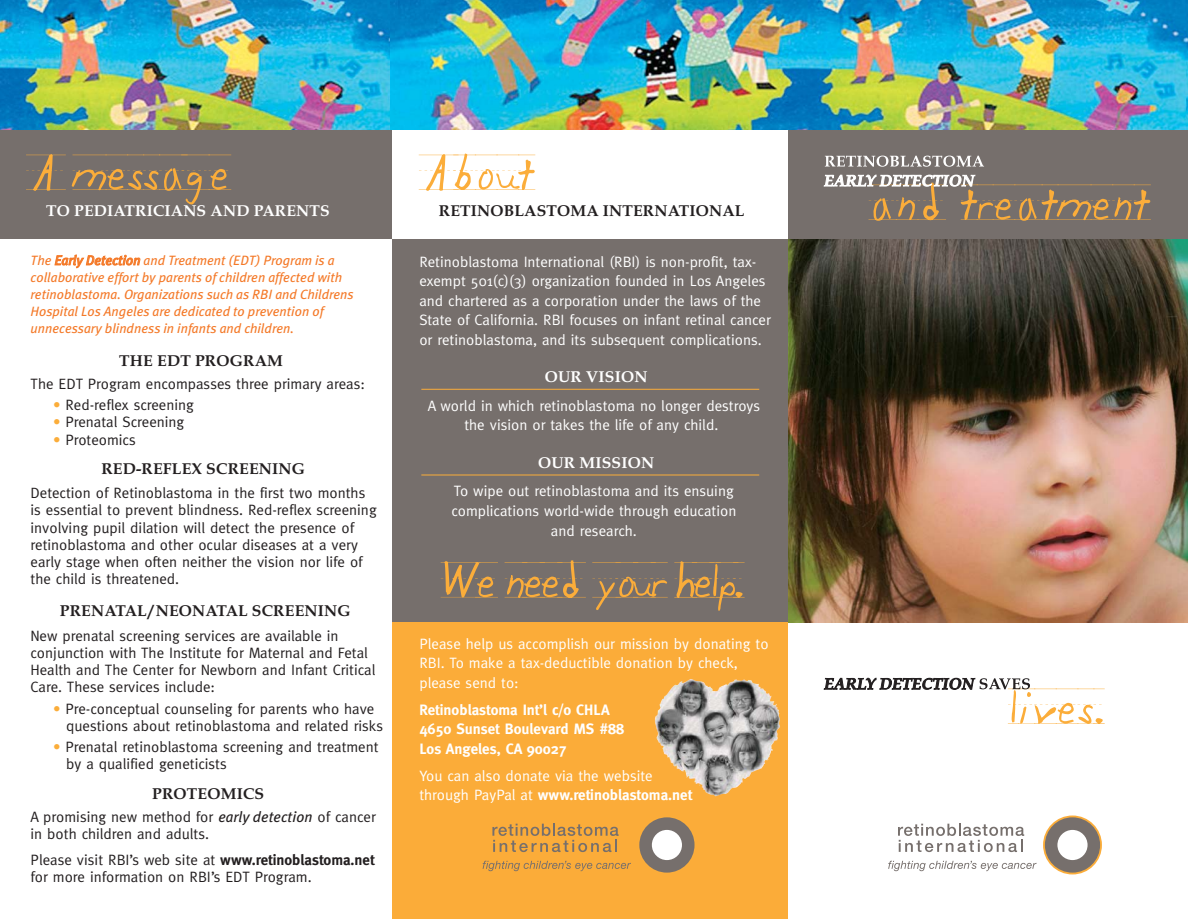
<style>
.page{position:relative;width:1188px;height:919px;background:#fff}
.page>*{position:absolute;margin:0;border:0;box-sizing:border-box;transform-origin:0 0}
.t1{font:700 15.75px "Book Antiqua";letter-spacing:.01em;color:#231f20}
.t2{font:700 15.75px "Book Antiqua";letter-spacing:.01em;color:#fff}
.t3{font:15px/17.1px "Meta";color:#231f20}
.t4{font:15px/19.5px "Meta";color:#fff}
.t5{font:700 15px/19.5px "Meta";color:#fff}
.t6{font:italic 13.5px/17.1px "Meta Plus";color:#f47928}
.s1{color:#fbad3a}
.s2{font-family:"Meta Plus";font-style:italic}
.s3{font-weight:700}
</style>
<div class="page">
<svg style="left:898px;top:823px;width:126px;height:28px"></svg>
<svg style="left:888px;top:860px;width:149px;height:10px"></svg>
<svg style="left:1043px;top:815px;width:59px;height:59px"></svg>
<div style="left:1045px;top:816px;width:55px;height:56px;background:#766f6c;border-radius:50%"></div>
<div style="left:1057px;top:829px;width:31px;height:30px;background:#fff;border-radius:50%"></div>
<img style="left:0;top:0;width:1188px;height:131px">
<img style="left:788px;top:239px;width:400px;height:383px">
<div style="left:0;top:131px;width:1188px;height:108px;background:#766f6c"></div>
<div style="left:392px;top:131px;width:396px;height:108px;background:#fff"></div>
<div style="left:392px;top:239px;width:396px;height:383px;background:#766f6c"></div>
<div style="left:392px;top:622px;width:396px;height:296px;background:#fbac39"></div>
<svg style="left:825px;top:155px;width:159px;height:12px"></svg>
<svg style="left:824px;top:175px;width:327px;height:46px"></svg>
<svg style="left:419px;top:153px;width:116px;height:38px"></svg>
<svg style="left:26px;top:154px;width:40px;height:37px"></svg>
<svg style="left:72px;top:155px;width:159px;height:49px"></svg>
<svg style="left:824px;top:677px;width:281px;height:46px"></svg>
<svg style="left:441px;top:561px;width:57px;height:36px"></svg>
<svg style="left:505px;top:560px;width:81px;height:37px"></svg>
<svg style="left:592px;top:562px;width:76px;height:47px"></svg>
<svg style="left:674px;top:561px;width:71px;height:49px"></svg>
<hr style="left:421px;top:388px;width:338px;height:1px;background:#fbad3a">
<hr style="left:421px;top:474px;width:338px;height:1px;background:#fbad3a">
<img style="left:660px;top:679px;width:120px;height:117px">
<svg style="left:492px;top:823px;width:127px;height:28px"></svg>
<svg style="left:483px;top:860px;width:148px;height:10px"></svg>
<svg style="left:637px;top:815px;width:59px;height:59px"></svg>
<div style="left:639px;top:816px;width:56px;height:56px;background:#766f6c;border-radius:50%"></div>
<div style="left:652px;top:829px;width:30px;height:30px;background:#fff;border-radius:50%"></div>
<p class="t2" style="left:46px;top:204px;width:285px">TO PEDIATRICIANS AND PARENTS</p>
<p class="t1" style="left:439px;top:204px;width:307px">RETINOBLASTOMA INTERNATIONAL</p>
<p class="t4" style="left:419px;top:253px;width:353px">Retinoblastoma International (RBI) is non-profit, tax&shy;exempt 501(c)(3) organization founded in Los Angeles and chartered as a corporation under the laws of the State of California. RBI focuses on infant retinal cancer or retinoblastoma, and its subsequent complications.</p>
<p class="t2" style="left:545px;top:370px;width:104px">OUR VISION</p>
<p class="t4" style="left:428px;top:397px;width:334px;text-align:center">A world in which retinoblastoma no longer destroys the vision or takes the life of any child.</p>
<p class="t2" style="left:538px;top:456px;width:118px">OUR MISSION</p>
<p class="t4" style="left:451px;top:483px;width:286px;text-align:center">To wipe out retinoblastoma and its ensuing complications world-wide through education and research.</p>
<p class="t6" style="left:31px;top:252px;width:325px">The Early Detection and Treatment (EDT) Program is a collaborative effort by parents of children affected with retinoblastoma. Organizations such as RBI and Childrens Hospital Los Angeles are dedicated to prevention of unnecessary blindness in infants and children.</p>
<p class="t1" style="left:119px;top:354px;width:165px">THE EDT PROGRAM</p>
<p class="t3" style="left:31px;top:376px;width:336px">The EDT Program encompasses three primary areas:</p>
<p class="t3" style="left:53px;top:398px;width:143px"><span class="s1">•</span> Red-reflex screening</p>
<p class="t3" style="left:53px;top:415px;width:133px"><span class="s1">•</span> Prenatal Screening</p>
<p class="t3" style="left:53px;top:432px;width:84px"><span class="s1">•</span> Proteomics</p>
<p class="t1" style="left:101px;top:462px;width:205px">RED-REFLEX SCREENING</p>
<p class="t3" style="left:31px;top:486px;width:348px">Detection of Retinoblastoma in the first two months is essential to prevent blindness. Red-reflex screening involving pupil dilation will detect the presence of retinoblastoma and other ocular diseases at a very early stage when often neither the vision nor life of the child is threatened.</p>
<p class="t1" style="left:60px;top:604px;width:292px">PRENATAL / NEONATAL SCREENING</p>
<p class="t3" style="left:31px;top:628px;width:346px">New prenatal screening services are available in conjunction with The Institute for Maternal and Fetal Health and The Center for Newborn and Infant Critical Care. These services include:</p>
<p class="t3" style="left:66px;top:701px;width:318px;text-indent:-13px"><span class="s1">•</span> Pre-conceptual counseling for parents who have questions about retinoblastoma and related risks</p>
<p class="t3" style="left:66px;top:739px;width:314px;text-indent:-13px"><span class="s1">•</span> Prenatal retinoblastoma screening and treatment by a qualified geneticists</p>
<p class="t1" style="left:152px;top:786px;width:113px">PROTEOMICS</p>
<p class="t3" style="left:31px;top:809px;width:347px">A promising new method for <span class="s2">early detection</span> of cancer in both children and adults.</p>
<p class="t3" style="left:31px;top:852px;width:346px">Please visit RBI’s web site at <span class="s3">www.retinoblastoma.net </span>for more information on RBI’s EDT Program.</p>
<p class="t4" style="left:419px;top:635px;width:351px">Please help us accomplish our mission by donating to<br>RBI. To make a tax-deductible donation by check, please send to:</p>
<p class="t5" style="left:419px;top:700px;width:206px">Retinoblastoma Int’l c/o CHLA<br>4650 Sunset Boulevard MS #88<br>Los Angeles, CA 90027</p>
<p class="t4" style="left:419px;top:767px;width:274px">You can also donate via the website through PayPal at <span class="s3">www.retinoblastoma.net</span></p>
</div>
